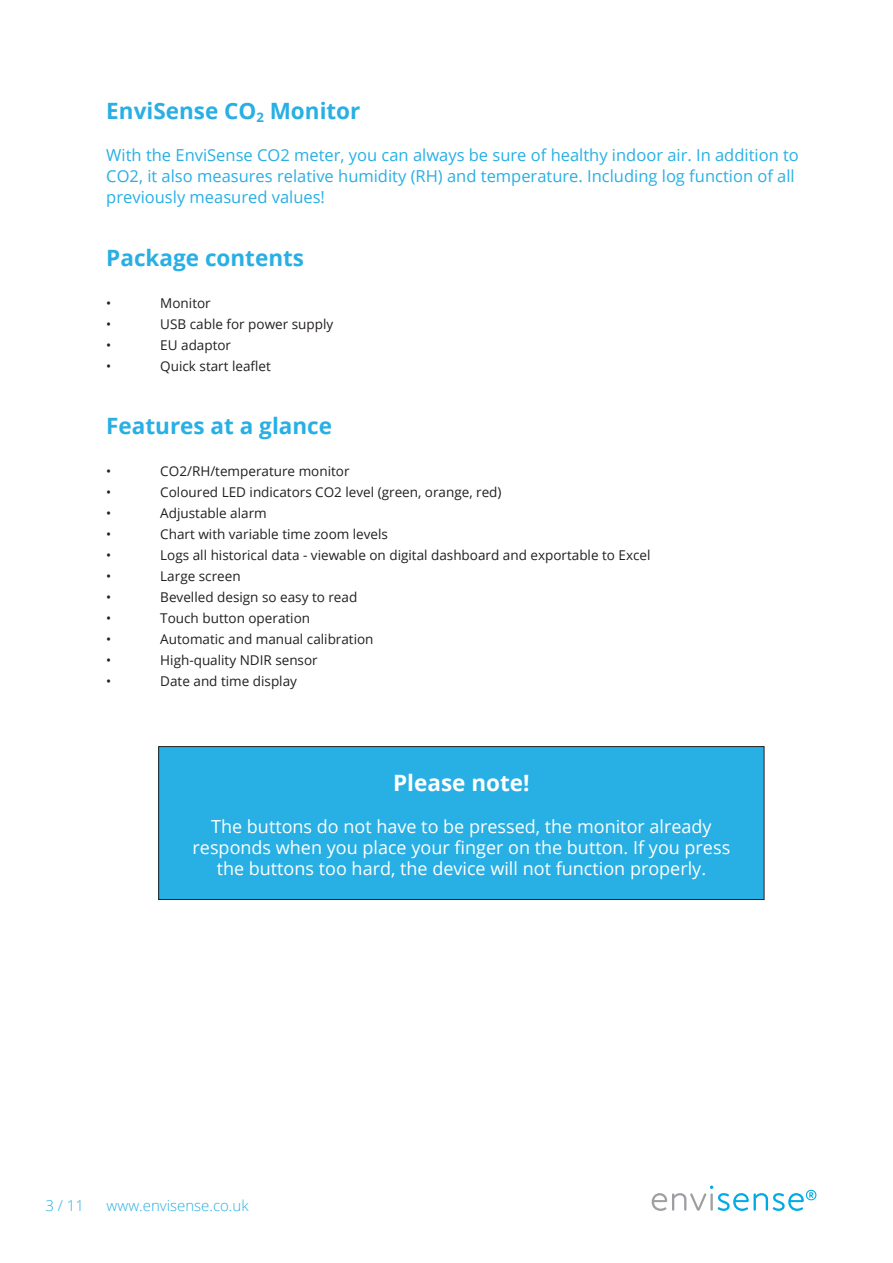
<style>
.page{position:relative;width:893px;height:1263px;background:#fff}
.page>*{position:absolute;margin:0;border:0;box-sizing:border-box;transform-origin:0 0}
.t1{font:700 22.5px "Open Sans";color:#28afe4}
.t2{font:700 22.5px "Open Sans";color:#fff}
.t3{font:18px/21px "Open Sans";color:#fff;text-align:center}
.t4{font:16.5px/21px "Open Sans";color:#28afe4}
.t5{font:300 15px "Open Sans";color:#28afe4}
.t6{font:13.5px "Open Sans";color:#231f20}
</style>
<div class="page">
<svg style="left:652px;top:1185px;width:164px;height:26px"></svg>
<div style="left:159px;top:746px;width:605px;height:153px;background:#28afe4"></div>
<div style="left:158px;top:746px;width:606px;height:154px;border:1px solid #231f20"></div>
<h1 class="t1" style="left:106px;top:94px;width:256px">EnviSense CO<sub>2</sub> Monitor</h1>
<p class="t4" style="left:106px;top:144px;width:694px">With the EnviSense CO2 meter, you can always be sure of healthy indoor air. In addition to<br>CO2, it also measures relative humidity (RH) and temperature. Including log function of all previously measured values!</p>
<h1 class="t1" style="left:106px;top:241px;width:199px">Package contents</h1>
<p class="t6" style="left:106px;top:293px;width:7px">•</p>
<p class="t6" style="left:160px;top:293px;width:52px">Monitor</p>
<p class="t6" style="left:106px;top:314px;width:7px">•</p>
<p class="t6" style="left:160px;top:314px;width:174px">USB cable for power supply</p>
<p class="t6" style="left:106px;top:335px;width:7px">•</p>
<p class="t6" style="left:160px;top:335px;width:72px">EU adaptor</p>
<p class="t6" style="left:106px;top:356px;width:7px">•</p>
<p class="t6" style="left:160px;top:356px;width:112px">Quick start leaflet</p>
<h1 class="t1" style="left:106px;top:409px;width:227px">Features at a glance</h1>
<p class="t6" style="left:106px;top:461px;width:7px">•</p>
<p class="t6" style="left:160px;top:461px;width:191px">CO2/RH/temperature monitor</p>
<p class="t6" style="left:106px;top:482px;width:7px">•</p>
<p class="t6" style="left:160px;top:482px;width:343px">Coloured LED indicators CO2 level (green, orange, red)</p>
<p class="t6" style="left:106px;top:503px;width:7px">•</p>
<p class="t6" style="left:160px;top:503px;width:108px">Adjustable alarm</p>
<p class="t6" style="left:106px;top:524px;width:7px">•</p>
<p class="t6" style="left:160px;top:524px;width:229px">Chart with variable time zoom levels</p>
<p class="t6" style="left:106px;top:545px;width:7px">•</p>
<p class="t6" style="left:160px;top:545px;width:492px">Logs all historical data - viewable on digital dashboard and exportable to Excel</p>
<p class="t6" style="left:106px;top:566px;width:7px">•</p>
<p class="t6" style="left:160px;top:566px;width:82px">Large screen</p>
<p class="t6" style="left:106px;top:587px;width:7px">•</p>
<p class="t6" style="left:160px;top:587px;width:198px">Bevelled design so easy to read</p>
<p class="t6" style="left:106px;top:608px;width:7px">•</p>
<p class="t6" style="left:160px;top:608px;width:151px">Touch button operation</p>
<p class="t6" style="left:106px;top:629px;width:7px">•</p>
<p class="t6" style="left:160px;top:629px;width:215px">Automatic and manual calibration</p>
<p class="t6" style="left:106px;top:650px;width:7px">•</p>
<p class="t6" style="left:160px;top:650px;width:159px">High-quality NDIR sensor</p>
<p class="t6" style="left:106px;top:671px;width:7px">•</p>
<p class="t6" style="left:160px;top:671px;width:138px">Date and time display</p>
<h1 class="t2" style="left:393px;top:766px;width:138px">Please note!</h1>
<h2 class="t3" style="left:193px;top:815px;width:539px">The buttons do not have to be pressed, the monitor already responds when you place your finger on the button. If you press the buttons too hard, the device will not function properly.</h2>
<p class="t5" style="left:45px;top:1195px;width:40px">3 / 11</p>
<p class="t5" style="left:107px;top:1195px;width:143px">www.envisense.co.uk</p>
</div>
